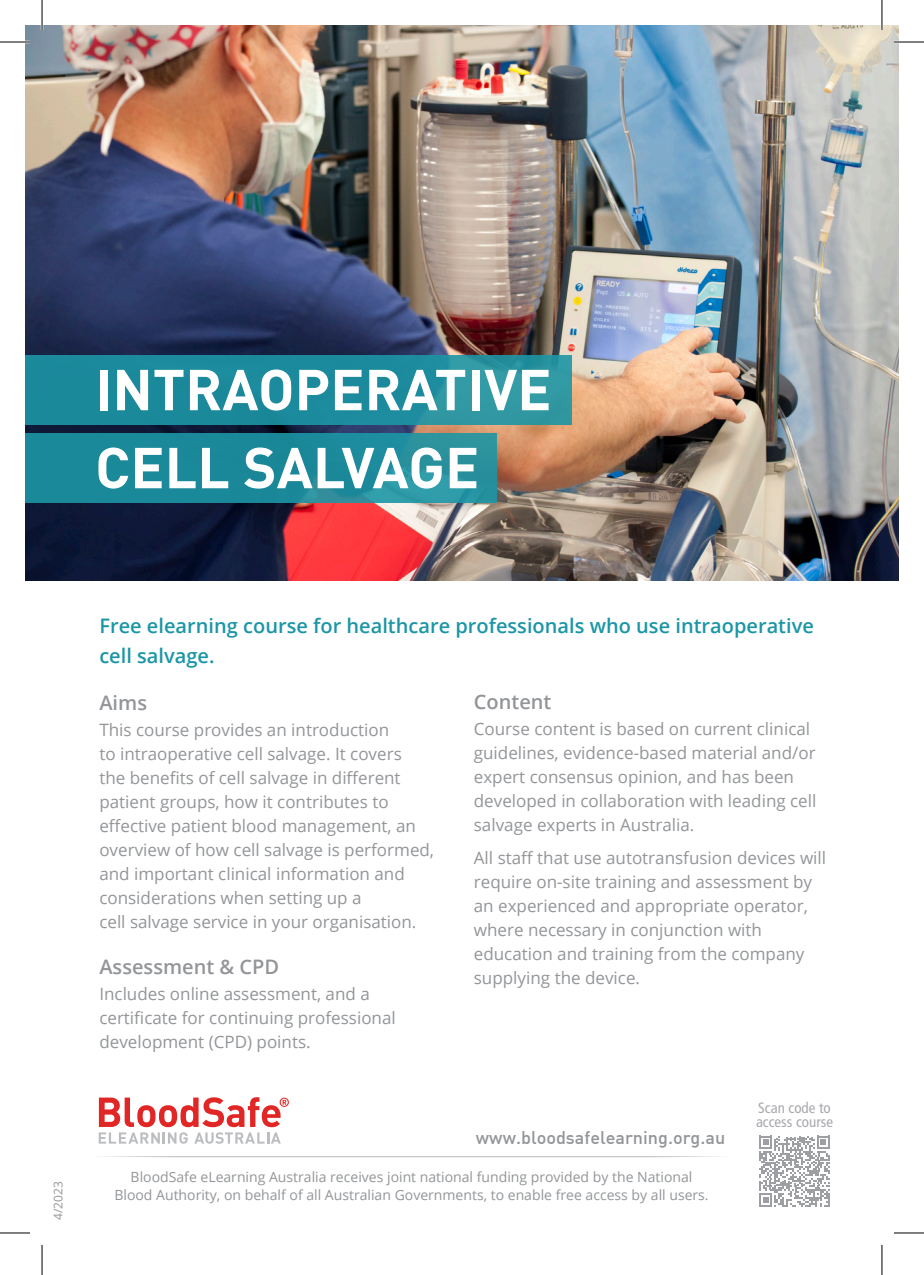
<style>
.page{position:relative;width:924px;height:1275px;background:#fff}
.page>*{position:absolute;margin:0;border:0;box-sizing:border-box;transform-origin:0 0}
.Heading{font:700 56.8px "DIN";color:#fff}
.Introduction{font:600 20px/30px "Open Sans";color:#1c96a6}
.Subheading{font:600 20px "Open Sans";color:#939598}
.t1{font:500 18px "DIN";color:#939598}
.Body{font:17px/24px "Open Sans";color:#939598}
.Body-2{font:condensed 15px/14px "Frutiger";color:#a8a9ad}
.t2{font:14px/18px "Open Sans";color:#939598;text-align:center}
.date{font:12px "Open Sans";color:#939598}
</style>
<div class="page">
<svg style="left:99px;top:1097px;width:190px;height:46px"></svg>
<svg style="left:104px;top:1156px;width:615px;height:1px"></svg>
<img style="left:25px;top:25px;width:873px;height:556px">
<div style="left:25px;top:355px;width:546px;height:69px;background:linear-gradient(to right,#148599,#2c96a2)"></div>
<svg style="left:25px;top:433px;width:471px;height:70px;background:#1e8b9b"></svg>
<svg style="left:759px;top:1135px;width:70px;height:71px"></svg>
<hr style="left:0;top:41px;width:30px;height:2px;background:#fff">
<hr style="left:893px;top:41px;width:30px;height:2px;background:#fff">
<hr style="left:41px;top:0;width:2px;height:30px;background:#fff">
<hr style="left:880px;top:0;width:2px;height:30px;background:#fff">
<hr style="left:0;top:42px;width:30px;height:1px;background:#000">
<hr style="left:893px;top:42px;width:30px;height:1px;background:#000">
<hr style="left:0;top:1232px;width:30px;height:1px;background:#000">
<hr style="left:893px;top:1232px;width:30px;height:1px;background:#000">
<hr style="left:42px;top:0;width:1px;height:30px;background:#000">
<hr style="left:42px;top:1245px;width:1px;height:30px;background:#000">
<hr style="left:881px;top:0;width:1px;height:30px;background:#000">
<hr style="left:881px;top:1245px;width:1px;height:30px;background:#000">
<p class="Heading" style="left:95px;top:352px;width:457px">INTRAOPERATIVE</p>
<p class="Heading" style="left:95px;top:430px;width:385px">CELL SALVAGE</p>
<p class="date" style="left:50px;top:1220px;width:40px;rotate:-90deg">4/2023</p>
<p class="Introduction" style="left:99px;top:610px;width:715px">Free elearning course for healthcare professionals who use intraoperative cell salvage.</p>
<p class="Subheading" style="left:99px;top:688px;width:49px">Aims</p>
<p class="Body" style="left:99px;top:718px;width:336px">This course provides an introduction<br>to intraoperative cell salvage. It covers<br>the benefits of cell salvage in different patient groups, how it contributes to effective patient blood management, an overview of how cell salvage is performed, and important clinical information and considerations when setting up a<br>cell salvage service in your organisation.</p>
<p class="Subheading" style="left:99px;top:952px;width:181px">Assessment &amp; CPD</p>
<p class="Body" style="left:99px;top:981px;width:298px">Includes online assessment, and a certificate for continuing professional development (CPD) points.</p>
<p class="Subheading" style="left:473px;top:687px;width:79px">Content</p>
<p class="Body" style="left:473px;top:717px;width:344px">Course content is based on current clinical guidelines, evidence-based material and/or expert consensus opinion, and has been developed in collaboration with leading cell salvage experts in Australia.</p>
<p class="Body" style="left:473px;top:845px;width:354px">All staff that use autotransfusion devices will require on-site training and assessment by an experienced and appropriate operator, where necessary in conjunction with education and training from the company supplying the device.</p>
<p class="t1" style="left:475px;top:1125px;width:251px">www.bloodsafelearning.org.au</p>
<p class="t2" style="left:114px;top:1167px;width:595px">BloodSafe eLearning Australia receives joint national funding provided by the National<br>Blood Authority, on behalf of all Australian Governments, to enable free access by all users.</p>
<p class="Body-2" style="left:755px;top:1101px;width:78px">Scan code to access course</p>
</div>
